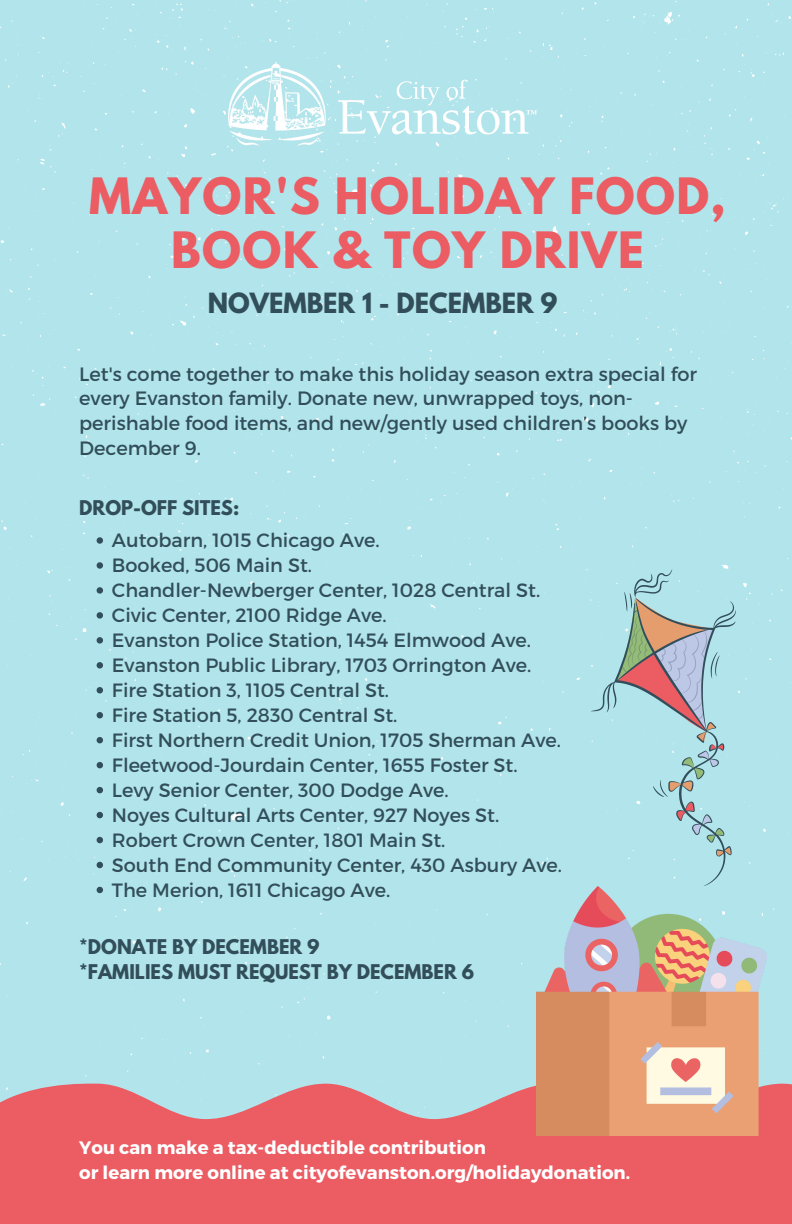
<style>
.page{position:relative;width:792px;height:1224px;background:#fff}
.page>*{position:absolute;margin:0;border:0;box-sizing:border-box;transform-origin:0 0}
.t1{font:700 44.4px/53.2px "League Spartan";letter-spacing:.03em;color:#eb5c63;text-align:center}
.t2{font:700 24.7px "League Spartan";color:#324e5b}
.t3{font:19.3px/24.8px "Montserrat";color:#324e5b}
.t4{font:700 18.1px/24.8px "Montserrat";color:#fff}
.t5{font:700 18px/24.8px "League Spartan";color:#324e5b}
</style>
<div class="page">
<div style="left:0;top:0;width:792px;height:1083px;background:#b2e5eb"></div>
<svg style="left:97px;top:537px;width:6px;height:7px"></svg>
<svg style="left:97px;top:562px;width:6px;height:7px"></svg>
<svg style="left:97px;top:587px;width:6px;height:7px"></svg>
<svg style="left:97px;top:612px;width:6px;height:7px"></svg>
<svg style="left:97px;top:637px;width:6px;height:7px"></svg>
<svg style="left:97px;top:662px;width:6px;height:7px"></svg>
<svg style="left:97px;top:687px;width:6px;height:6px"></svg>
<svg style="left:97px;top:712px;width:6px;height:6px"></svg>
<svg style="left:97px;top:737px;width:6px;height:6px"></svg>
<svg style="left:97px;top:762px;width:6px;height:6px"></svg>
<svg style="left:97px;top:787px;width:6px;height:6px"></svg>
<svg style="left:97px;top:812px;width:6px;height:6px"></svg>
<svg style="left:97px;top:837px;width:6px;height:6px"></svg>
<svg style="left:97px;top:862px;width:6px;height:6px"></svg>
<svg style="left:97px;top:887px;width:6px;height:6px"></svg>
<img style="left:229px;top:62px;width:307px;height:84px">
<svg style="left:0;top:1083px;width:792px;height:141px;background:#e5686f"></svg>
<img style="left:536px;top:886px;width:231px;height:249px">
<div style="left:591px;top:569px;width:145px;height:317px;background:#b2e5eb"></div>
<svg style="left:616px;top:592px;width:115px;height:264px;background:#aecace"></svg>
<p class="t1" style="left:89px;top:175px;width:638px">MAYOR'S HOLIDAY FOOD,<br>BOOK &amp; TOY DRIVE</p>
<p class="t2" style="left:208px;top:291px;width:351px">NOVEMBER 1 - DECEMBER 9</p>
<p class="t3" style="left:79px;top:360px;width:619px">Let's come together to make this holiday season extra special for every Evanston family. Donate new, unwrapped toys, non&shy;perishable food items, and new/gently used children’s books by December 9.</p>
<p class="t5" style="left:79px;top:497px;width:162px">DROP-OFF SITES:</p>
<p class="t3" style="left:112px;top:527px;width:269px">Autobarn, 1015 Chicago Ave.</p>
<h1 class="t3" style="left:112px;top:552px;width:202px">Booked, 506 Main St.</h1>
<h2 class="t3" style="left:112px;top:577px;width:430px">Chandler-Newberger Center, 1028 Central St.</h2>
<p class="t3" style="left:112px;top:602px;width:276px">Civic Center, 2100 Ridge Ave.</p>
<h3 class="t3" style="left:112px;top:627px;width:421px">Evanston Police Station, 1454 Elmwood Ave.</h3>
<p class="t3" style="left:112px;top:652px;width:421px">Evanston Public Library, 1703 Orrington Ave.</p>
<p class="t3" style="left:112px;top:677px;width:279px">Fire Station 3, 1105 Central St.</p>
<p class="t3" style="left:112px;top:702px;width:287px">Fire Station 5, 2830 Central St.</p>
<p class="t3" style="left:112px;top:727px;width:451px">First Northern Credit Union, 1705 Sherman Ave.</p>
<p class="t3" style="left:112px;top:752px;width:407px">Fleetwood-Jourdain Center, 1655 Foster St.</p>
<p class="t3" style="left:112px;top:777px;width:338px">Levy Senior Center, 300 Dodge Ave.</p>
<p class="t3" style="left:112px;top:801px;width:389px">Noyes Cultural Arts Center, 927 Noyes St.</p>
<p class="t3" style="left:112px;top:826px;width:335px">Robert Crown Center, 1801 Main St.</p>
<p class="t3" style="left:112px;top:851px;width:452px">South End Community Center, 430 Asbury Ave.</p>
<p class="t3" style="left:112px;top:876px;width:280px">The Merion, 1611 Chicago Ave.</p>
<p class="t5" style="left:79px;top:937px;width:397px">*DONATE BY DECEMBER 9<br>*FAMILIES MUST REQUEST BY DECEMBER 6</p>
<p class="t4" style="left:79px;top:1135px;width:552px">You can make a tax-deductible contribution<br>or learn more online at cityofevanston.org/holidaydonation.</p>
</div>
